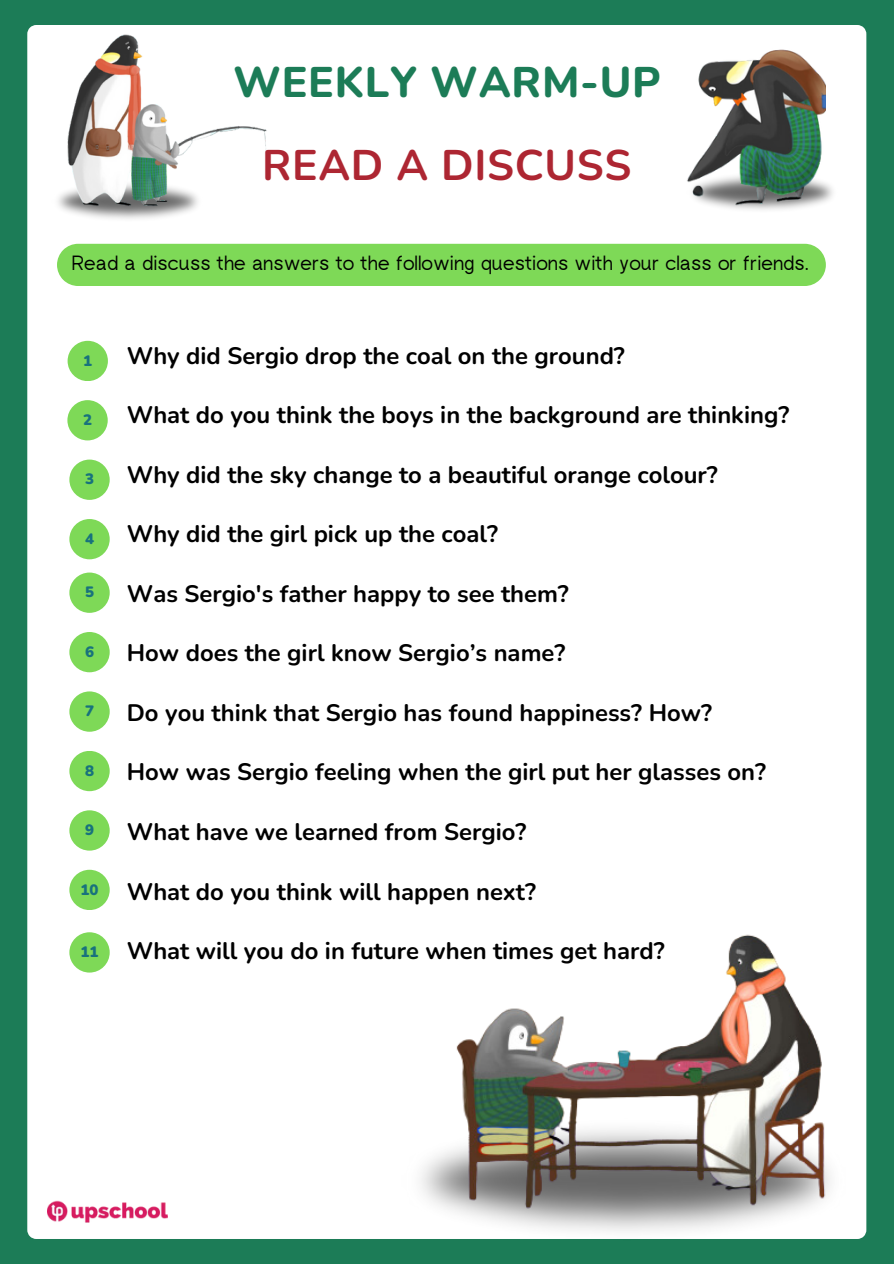
<style>
.page{position:relative;width:894px;height:1264px;background:#fff}
.page>*{position:absolute;margin:0;border:0;box-sizing:border-box;transform-origin:0 0}
.t1{font:800 42.75px/82.2px "Nunito";letter-spacing:.015em;color:#1c7c57;text-align:center}
.t2{font:700 23.85px "Nunito";color:#000}
.t3{font:20.55px "rugratssans";color:#000}
.t4{font:900 15px "Nunito";color:#18727d}
.s1{font-weight:700;color:#ad2632}
</style>
<div class="page">
<div style="left:0;top:0;width:893px;height:1263px;background:#1c7c57"></div>
<div style="left:27px;top:25px;width:839px;height:1213px;background:#fff"></div>
<img style="left:401px;top:1211px;width:446px;height:28px">
<img style="left:51px;top:213px;width:152px;height:9px">
<div style="left:57px;top:244px;width:768px;height:42px;background:#7ed957"></div>
<div style="left:68px;top:341px;width:40px;height:40px;background:#7ed957;border-radius:50%"></div>
<div style="left:67px;top:400px;width:41px;height:40px;background:#7ed957;border-radius:50%"></div>
<div style="left:69px;top:459px;width:41px;height:41px;background:#7ed957;border-radius:50%"></div>
<div style="left:69px;top:519px;width:41px;height:40px;background:#7ed957;border-radius:50%"></div>
<div style="left:69px;top:572px;width:41px;height:41px;background:#7ed957;border-radius:50%"></div>
<div style="left:69px;top:632px;width:41px;height:40px;background:#7ed957;border-radius:50%"></div>
<div style="left:69px;top:691px;width:41px;height:40px;background:#7ed957;border-radius:50%"></div>
<img style="left:48px;top:25px;width:278px;height:188px">
<img style="left:825px;top:171px;width:13px;height:42px">
<img style="left:678px;top:38px;width:147px;height:175px">
<img style="left:47px;top:1200px;width:121px;height:22px">
<img style="left:381px;top:863px;width:484px;height:348px">
<div style="left:69px;top:751px;width:41px;height:40px;background:#7ed957;border-radius:50%"></div>
<div style="left:69px;top:810px;width:41px;height:40px;background:#7ed957;border-radius:50%"></div>
<div style="left:69px;top:869px;width:41px;height:41px;background:#7ed957;border-radius:50%"></div>
<div style="left:69px;top:932px;width:41px;height:40px;background:#7ed957;border-radius:50%"></div>
<p class="t1" style="left:233px;top:42px;width:429px">WEEKLY WARM-UP<br><span class="s1">READ A DISCUSS</span></p>
<p class="t3" style="left:72px;top:255px;width:738px">Read a discuss the answers to the following questions with your class or friends.</p>
<h1 class="t4" style="left:83px;top:350px;width:10px">1</h1>
<p class="t4" style="left:83px;top:410px;width:10px">2</p>
<p class="t4" style="left:85px;top:469px;width:10px">3</p>
<p class="t4" style="left:85px;top:528px;width:10px">4</p>
<p class="t4" style="left:85px;top:582px;width:10px">5</p>
<h2 class="t4" style="left:85px;top:641px;width:10px">6</h2>
<p class="t4" style="left:85px;top:701px;width:10px">7</p>
<p class="t4" style="left:85px;top:760px;width:10px">8</p>
<p class="t4" style="left:85px;top:820px;width:10px">9</p>
<p class="t4" style="left:80px;top:879px;width:19px">10</p>
<p class="t4" style="left:80px;top:941px;width:19px">11</p>
<p class="t2" style="left:127px;top:339px;width:499px">Why did Sergio drop the coal on the ground?</p>
<p class="t2" style="left:127px;top:399px;width:664px">What do you think the boys in the background are thinking?</p>
<p class="t2" style="left:127px;top:458px;width:592px">Why did the sky change to a beautiful orange colour?</p>
<p class="t2" style="left:127px;top:518px;width:372px">Why did the girl pick up the coal?</p>
<p class="t2" style="left:127px;top:577px;width:443px">Was Sergio's father happy to see them?</p>
<p class="t2" style="left:127px;top:637px;width:440px">How does the girl know Sergio’s name?</p>
<p class="t2" style="left:127px;top:696px;width:586px">Do you think that Sergio has found happiness? How?</p>
<p class="t2" style="left:127px;top:756px;width:640px">How was Sergio feeling when the girl put her glasses on?</p>
<p class="t2" style="left:127px;top:815px;width:401px">What have we learned from Sergio?</p>
<p class="t2" style="left:127px;top:875px;width:410px">What do you think will happen next?</p>
<p class="t2" style="left:127px;top:934px;width:539px">What will you do in future when times get hard?</p>
</div>
